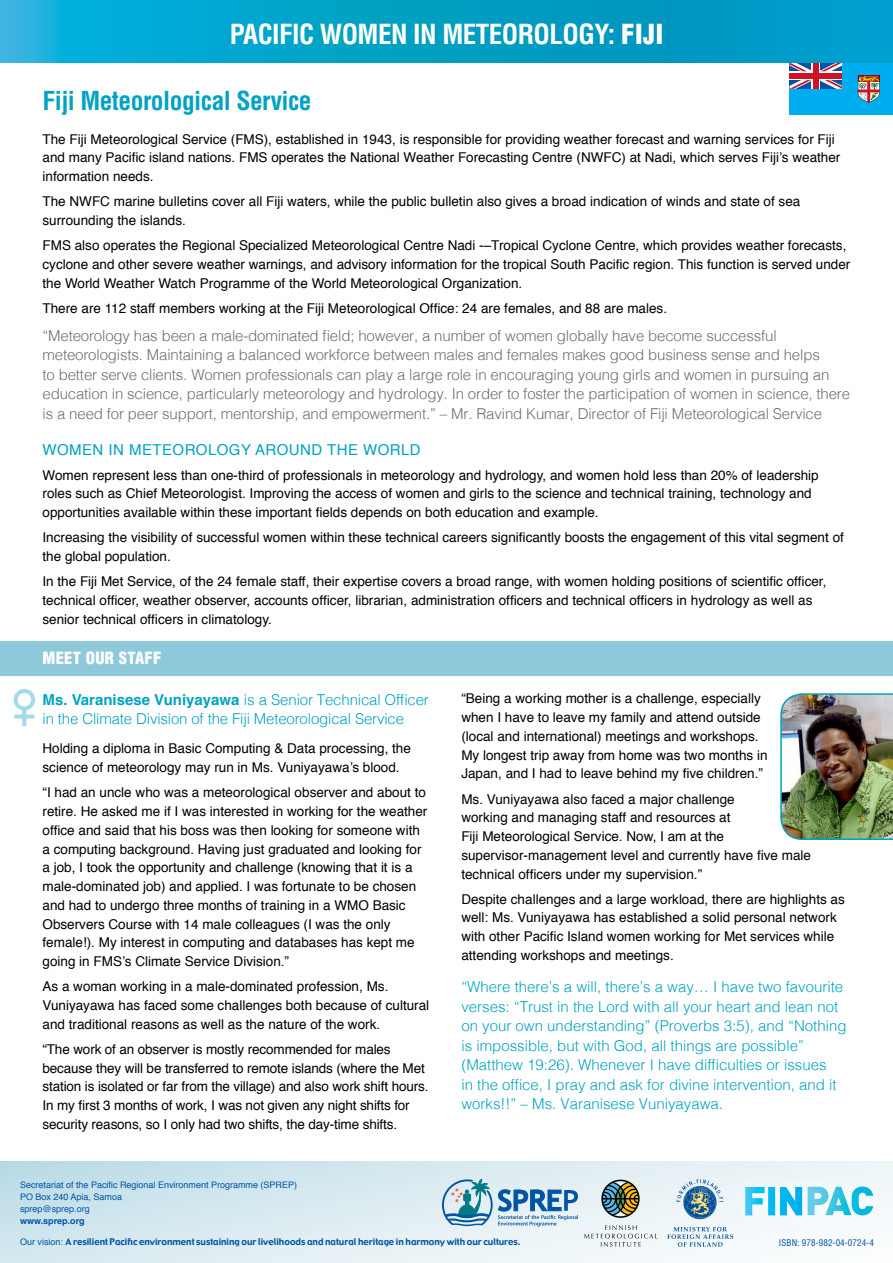
<style>
.page{position:relative;width:893px;height:1263px;background:#fff}
.page>*{position:absolute;margin:0;border:0;box-sizing:border-box;transform-origin:0 0}
.t1{font:700 condensed 27px "Helvetica";letter-spacing:-.02em;color:#fff}
.t2{font:700 condensed 25.5px "Helvetica";letter-spacing:-.02em;color:#00a3c1}
.t3{font:900 condensed 16.5px "Helvetica";letter-spacing:.02em;color:#fff}
.t4{font:300 15px/19.5px "Helvetica";letter-spacing:-.01em;color:#6d6e71}
.t5{font:300 15px/19.5px "Helvetica";color:#00a3c1}
.t6{font:15px "Helvetica";letter-spacing:.03em;color:#00a3c1}
.t7{font:13.5px/18.8px "Helvetica";color:#000}
.t8{font:9px "Gadget";color:#0054a4}
.t9{font:9px/12px "Helvetica";color:#0054a4}
.t10{font:condensed 9px "Helvetica";letter-spacing:.01em;color:#0054a4}
.t11{font:700 9px "Helvetica";color:#0054a4}
.s1{font-weight:900}
.s2{font-weight:700}
.s3{font-family:"Helvetica"}
</style>
<div class="page">
<div style="left:789px;top:63px;width:104px;height:52px;background:#00aeef"></div>
<svg style="left:789px;top:63px;width:53px;height:26px"></svg>
<svg style="left:858px;top:75px;width:22px;height:28px"></svg>
<svg style="left:0;top:0;width:893px;height:63px;background:#02a1ca"></svg>
<div style="left:0;top:641px;width:893px;height:35px;background:#8ec9db"></div>
<div style="left:0;top:1161px;width:893px;height:102px;background:linear-gradient(to right,#c8e1ea,#fbfcfd)"></div>
<svg style="left:677px;top:1179px;width:46px;height:40px;background:#93b2c5"></svg>
<svg style="left:667px;top:1227px;width:66px;height:20px"></svg>
<div style="left:601px;top:1180px;width:39px;height:38px;border:2px solid #000;border-radius:50%"></div>
<svg style="left:601px;top:1181px;width:39px;height:36px"></svg>
<hr style="left:602px;top:1198px;width:37px;height:1px;background:#000">
<svg style="left:584px;top:1225px;width:74px;height:22px"></svg>
<svg style="left:442px;top:1179px;width:136px;height:47px;background:#9bbfd7"></svg>
<div style="left:725px;top:1167px;width:167px;height:68px;background:#f2f8f9"></div>
<svg style="left:745px;top:1187px;width:57px;height:28px"></svg>
<svg style="left:808px;top:1186px;width:65px;height:29px"></svg>
<img style="left:780px;top:693px;width:113px;height:147px">
<svg style="left:13px;top:689px;width:22px;height:38px"></svg>
<h1 class="t1" style="left:230px;top:18px;width:435px">PACIFIC WOMEN IN METEOROLOGY: <span class="s1">FIJI</span></h1>
<h2 class="t2" style="left:43px;top:85px;width:271px">FIJI METEOROLOGICAL SERVICE</h2>
<p class="t7" style="left:43px;top:130px;width:799px">The Fiji Meteorological Service (FMS), established in 1943, is responsible for providing weather forecast and warning services for Fiji and many Pacific island nations. FMS operates the National Weather Forecasting Centre (NWFC) at Nadi, which serves Fiji’s weather information needs.</p>
<p class="t7" style="left:43px;top:193px;width:759px">The NWFC marine bulletins cover all Fiji waters, while the public bulletin also gives a broad indication of winds and state of sea surrounding the islands.</p>
<p class="t7" style="left:43px;top:236px;width:809px">FMS also operates the Regional Specialized Meteorological Centre Nadi -–Tropical Cyclone Centre, which provides weather forecasts, cyclone and other severe weather warnings, and advisory information for the tropical South Pacific region. This function is served under the World Weather Watch Programme of the World Meteorological Organization.</p>
<p class="t7" style="left:43px;top:299px;width:626px">There are 112 staff members working at the Fiji Meteorological Office: 24 are females, and 88 are males.</p>
<p class="t4" style="left:43px;top:325px;width:809px">“Meteorology has been a male-dominated field; however, a number of women globally have become successful meteorologists. Maintaining a balanced workforce between males and females makes good business sense and helps<br>to better serve clients. Women professionals can play a large role in encouraging young girls and women in pursuing an education in science, particularly meteorology and hydrology. In order to foster the participation of women in science, there is a need for peer support, mentorship, and empowerment.” – Mr. Ravind Kumar, Director of Fiji Meteorological Service</p>
<p class="t6" style="left:43px;top:438px;width:27px">Women</p>
<p class="t6" style="left:109px;top:438px;width:46px">in Meteoro</p>
<p class="t6" style="left:208px;top:438px;width:60px">logy around</p>
<p class="t6" style="left:327px;top:438px;width:93px">the World</p>
<p class="t7" style="left:43px;top:466px;width:778px">Women represent less than one-third of professionals in meteorology and hydrology, and women hold less than 20% of leadership roles such as Chief Meteorologist. Improving the access of women and girls to the science and technical training, technology and opportunities available within these important fields depends on both education and example.</p>
<p class="t7" style="left:43px;top:529px;width:803px">Increasing the visibility of successful women within these technical careers significantly boosts the engagement of this vital segment of the global population.</p>
<p class="t7" style="left:43px;top:572px;width:785px">In the Fiji Met Service, of the 24 female staff, their expertise covers a broad range, with women holding positions of scientific officer, technical officer, weather observer, accounts officer, librarian, administration officers and technical officers in hydrology as well as senior technical officers in climatology.</p>
<p class="t3" style="left:43px;top:647px;width:120px">MEET OUR STAFF</p>
<p class="t5" style="left:43px;top:688px;width:388px"><span class="s2">Ms. Varanisese Vuniyayawa</span> is a Senior Technical Officer in the Climate Division of the Fiji Meteorological Service</p>
<p class="t7" style="left:43px;top:740px;width:370px">Holding a diploma in Basic Computing &amp; Data processing, the science of meteorology may run in Ms. Vuniyayawa’s blood.</p>
<p class="t7" style="left:43px;top:784px;width:386px">“I had an uncle who was a meteorological observer and about to retire. He asked me if I was interested in working for the weather office and said that his boss was then looking for someone with a computing background. Having just graduated and looking for a job, I took the opportunity and challenge (knowing that it is a male-dominated job) and applied. I was fortunate to be chosen and had to undergo three months of training in a WMO Basic Observers Course with 14 male colleagues (I was the only female!). My interest in computing and databases has kept me going in FMS’s Climate Service Division.”</p>
<p class="t7" style="left:43px;top:977px;width:388px">As a woman working in a male-dominated profession, Ms.<br>Vuniyayawa has faced some challenges both because of cultural and traditional reasons as well as the nature of the work.</p>
<p class="t7" style="left:43px;top:1040px;width:387px">“The work of an observer is mostly recommended for males because they will be transferred to remote islands (where the Met station is isolated or far from the village) and also work shift hours.<br>In my first 3 months of work, I was not given any night shifts for security reasons, so I only had two shifts, the day-time shifts.</p>
<p class="t7" style="left:461px;top:690px;width:308px">“Being a working mother is a challenge, especially when I have to leave my family and attend outside (local and international) meetings and workshops.<br>My longest trip away from home was two months in Japan, and I had to leave behind my five children.”</p>
<p class="t7" style="left:461px;top:790px;width:351px">Ms. Vuniyayawa also faced a major challenge<br>working and managing staff and resources at<br>Fiji Meteorological Service. Now, I am at the supervisor-management level and currently have five male technical officers under my supervision.”</p>
<p class="t7" style="left:461px;top:890px;width:385px">Despite challenges and a large workload, there are highlights as well: Ms. Vuniyayawa has established a solid personal network with other Pacific Island women working for Met services while attending workshops and meetings.</p>
<p class="t5" style="left:461px;top:976px;width:387px">“Where there’s a will, there’s a way… I have two favourite verses: “Trust in the Lord with all your heart and lean not on your own understanding” (Proverbs 3:5), and “Nothing is impossible, but with God, all things are possible” (Matthew 19:26). Whenever I have difficulties or issues<br>in the office, I pray and ask for divine intervention, and it works!!” – Ms. Varanisese Vuniyayawa.</p>
<p class="t9" style="left:20px;top:1179px;width:279px">Secretariat of the Pacific Regional Environment Programme (SPREP)<br>PO Box 240 Apia, Samoa<br>sprep@sprep.org</p>
<p class="t11" style="left:20px;top:1214px;width:66px">www.sprep.org</p>
<p class="t8" style="left:20px;top:1236px;width:502px"><span class="s3">Our vision:</span> A resilient Pacific environment sustaining our livelihoods and natural heritage in harmony with our cultures.</p>
<p class="t10" style="left:779px;top:1237px;width:96px">ISBN: 978-982-04-0724-4</p>
</div>
